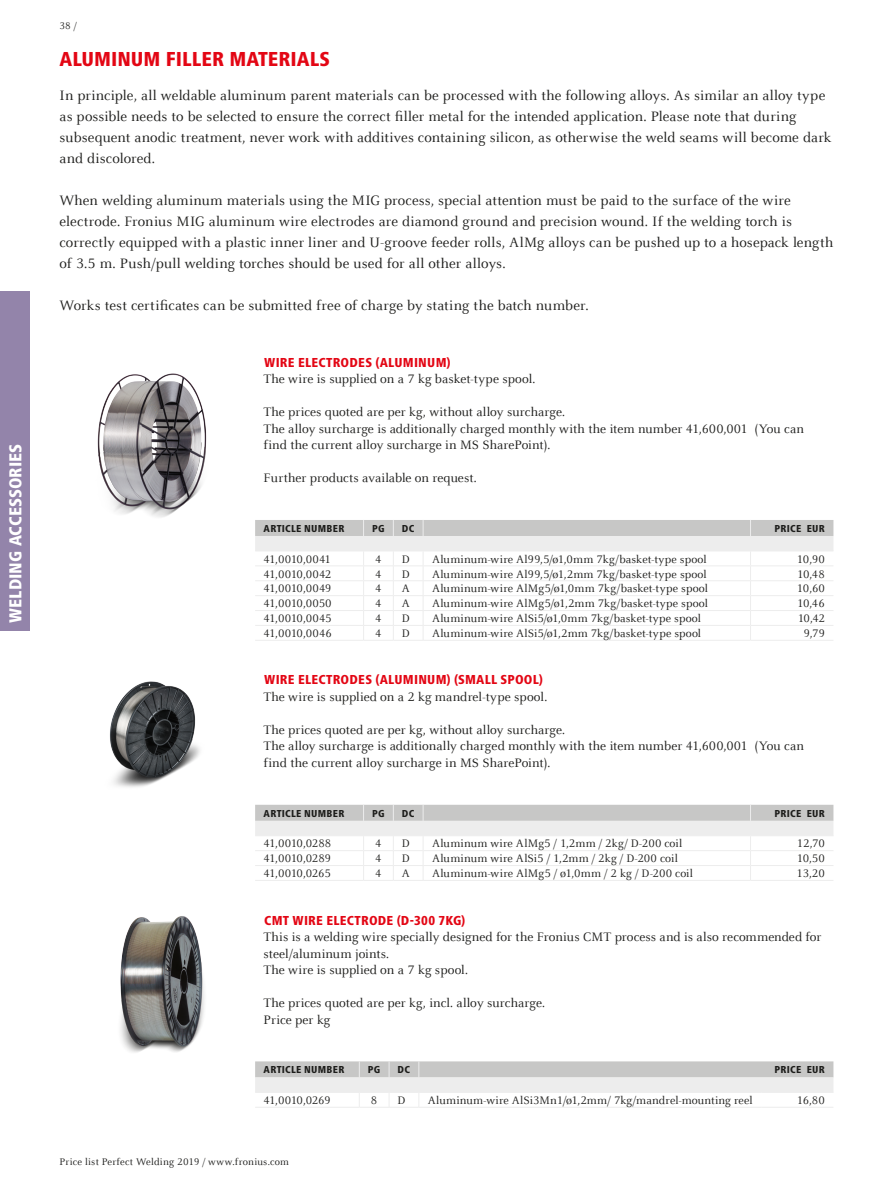
<style>
.page{position:relative;width:893px;height:1187px;background:#fff}
.page>*{position:absolute;margin:0;border:0;box-sizing:border-box;transform-origin:0 0}
.Beschreibung{font:800 condensed 21px "Frutiger Next LTW1 G";color:#e30614}
.t1{font:800 condensed 18px "Frutiger Next LTW1 G";color:#fff}
.Werbetext_Fließtext{font:15px/21px "Celeste Offc Pro";letter-spacing:.005em;color:#1d1d1b}
.Inhalt{font:13.5px/16.5px "Celeste Offc Pro";color:#1d1d1b}
.Kopf{font:800 condensed 13.5px "Frutiger Next LTW1 G";letter-spacing:.015em;color:#e30614}
.Inhalt-2{font:12px "Celeste Offc Pro";letter-spacing:.005em;color:#1d1d1b}
.Inhalt-3{font:12px "Celeste Offc Pro";letter-spacing:-.04em;color:#1d1d1b}
.Inhalt-4{font:12px "Celeste Offc Pro";letter-spacing:-.03em;color:#1d1d1b}
.Inhalt-5{font:12px "Celeste Offc Pro";letter-spacing:-.035em;color:#1d1d1b}
.Kopf-2{font:800 condensed 10.5px "Frutiger Next LTW1 G";letter-spacing:.025em;color:#1d1d1b}
.t2{font:10.5px "Celeste Offc Pro";letter-spacing:.02em;color:#1d1d1b}
</style>
<div class="page">
<div style="left:0;top:291px;width:30px;height:339px;background:#9384aa"></div>
<svg style="left:255px;top:520px;width:578px;height:121px"></svg>
<hr style="left:393px;top:640px;width:30px;height:1px;background:#ededed">
<hr style="left:423px;top:640px;width:327px;height:1px;background:#ededed">
<hr style="left:750px;top:640px;width:83px;height:1px;background:#ededed">
<img style="left:97px;top:373px;width:110px;height:144px">
<svg style="left:255px;top:804px;width:578px;height:77px"></svg>
<hr style="left:393px;top:880px;width:30px;height:1px;background:#ededed">
<hr style="left:423px;top:880px;width:327px;height:1px;background:#ededed">
<hr style="left:750px;top:880px;width:83px;height:1px;background:#ededed">
<img style="left:110px;top:681px;width:90px;height:106px">
<svg style="left:255px;top:1061px;width:578px;height:45px"></svg>
<hr style="left:389px;top:1091px;width:30px;height:1px;background:#ededed">
<hr style="left:419px;top:1091px;width:342px;height:1px;background:#ededed">
<hr style="left:761px;top:1091px;width:72px;height:1px;background:#ededed">
<hr style="left:255px;top:1106px;width:104px;height:1px;background:#ededed">
<hr style="left:359px;top:1106px;width:30px;height:1px;background:#ededed">
<hr style="left:389px;top:1106px;width:30px;height:1px;background:#ededed">
<hr style="left:419px;top:1106px;width:342px;height:1px;background:#ededed">
<hr style="left:761px;top:1106px;width:72px;height:1px;background:#ededed">
<img style="left:120px;top:916px;width:84px;height:137px">
<p class="t1" style="left:5px;top:622px;width:179px;rotate:-90deg">Welding accessories</p>
<p class="t2" style="left:60px;top:19px;width:19px">38 /</p>
<p class="Beschreibung" style="left:60px;top:47px;width:272px">ALUMINUM FILLER MATERIALS</p>
<p class="Werbetext_Fließtext" style="left:60px;top:85px;width:773px">In principle, all weldable aluminum parent materials can be processed with the following alloys. As similar an alloy type as possible needs to be selected to ensure the correct filler metal for the intended application. Please note that during subsequent anodic treatment, never work with additives containing silicon, as otherwise the weld seams will become dark and discolored.</p>
<p class="Werbetext_Fließtext" style="left:60px;top:190px;width:775px">When welding aluminum materials using the MIG process, special attention must be paid to the surface of the wire electrode. Fronius MIG aluminum wire electrodes are diamond ground and precision wound. If the welding torch is correctly equipped with a plastic inner liner and U-groove feeder rolls, AlMg alloys can be pushed up to a hosepack length of 3.5 m. Push/pull welding torches should be used for all other alloys.</p>
<p class="Werbetext_Fließtext" style="left:60px;top:295px;width:530px">Works test certificates can be submitted free of charge by stating the batch number.</p>
<p class="Kopf" style="left:264px;top:354px;width:188px">WIRE ELECTRODES (ALUMINUM)</p>
<p class="Inhalt" style="left:264px;top:370px;width:273px">The wire is supplied on a 7 kg basket-type spool.</p>
<p class="Inhalt" style="left:264px;top:403px;width:303px">The prices quoted are per kg, without alloy surcharge.</p>
<p class="Inhalt" style="left:264px;top:420px;width:542px">The alloy surcharge is additionally charged monthly with the item number 41,600,001 (You can find the current alloy surcharge in MS SharePoint).</p>
<p class="Inhalt" style="left:264px;top:469px;width:215px">Further products available on request.</p>
<p class="Kopf-2" style="left:264px;top:522px;width:82px">ARTICLE NUMBER</p>
<p class="Kopf-2" style="left:372px;top:522px;width:14px">PG</p>
<p class="Kopf-2" style="left:402px;top:522px;width:14px">DC</p>
<p class="Kopf-2" style="left:775px;top:522px;width:52px">PRICE EUR</p>
<p class="Inhalt-3" style="left:264px;top:551px;width:69px">41,0010,0041</p>
<p class="Inhalt-2" style="left:375px;top:551px;width:8px">4</p>
<p class="Inhalt-2" style="left:402px;top:551px;width:9px">D</p>
<p class="Inhalt-2" style="left:432px;top:551px;width:276px">Aluminum-wire Al99,5/ø1,0mm 7kg/basket-type spool</p>
<p class="Inhalt-2" style="left:797px;top:551px;width:29px">10,90</p>
<p class="Inhalt-3" style="left:264px;top:566px;width:69px">41,0010,0042</p>
<p class="Inhalt-2" style="left:375px;top:566px;width:8px">4</p>
<p class="Inhalt-2" style="left:402px;top:566px;width:9px">D</p>
<p class="Inhalt-2" style="left:432px;top:566px;width:276px">Aluminum-wire Al99,5/ø1,2mm 7kg/basket-type spool</p>
<p class="Inhalt-2" style="left:797px;top:566px;width:29px">10,48</p>
<p class="Inhalt-3" style="left:264px;top:581px;width:69px">41,0010,0049</p>
<p class="Inhalt-2" style="left:375px;top:581px;width:8px">4</p>
<p class="Inhalt-2" style="left:402px;top:581px;width:10px">A</p>
<p class="Inhalt-2" style="left:432px;top:581px;width:277px">Aluminum-wire AlMg5/ø1,0mm 7kg/basket-type spool</p>
<p class="Inhalt-2" style="left:797px;top:581px;width:29px">10,60</p>
<p class="Inhalt-2" style="left:264px;top:596px;width:70px">41,0010,0050</p>
<p class="Inhalt-2" style="left:375px;top:596px;width:8px">4</p>
<p class="Inhalt-2" style="left:402px;top:596px;width:10px">A</p>
<p class="Inhalt-2" style="left:432px;top:596px;width:277px">Aluminum-wire AlMg5/ø1,2mm 7kg/basket-type spool</p>
<p class="Inhalt-2" style="left:797px;top:596px;width:29px">10,46</p>
<p class="Inhalt-5" style="left:264px;top:611px;width:69px">41,0010,0045</p>
<p class="Inhalt-2" style="left:375px;top:611px;width:8px">4</p>
<p class="Inhalt-2" style="left:402px;top:611px;width:9px">D</p>
<p class="Inhalt-2" style="left:432px;top:611px;width:270px">Aluminum-wire AlSi5/ø1,0mm 7kg/basket-type spool</p>
<p class="Inhalt-2" style="left:798px;top:611px;width:29px">10,42</p>
<p class="Inhalt-2" style="left:264px;top:626px;width:70px">41,0010,0046</p>
<p class="Inhalt-2" style="left:375px;top:626px;width:8px">4</p>
<p class="Inhalt-2" style="left:402px;top:626px;width:9px">D</p>
<p class="Inhalt-2" style="left:432px;top:626px;width:270px">Aluminum-wire AlSi5/ø1,2mm 7kg/basket-type spool</p>
<p class="Inhalt-2" style="left:804px;top:626px;width:23px">9,79</p>
<p class="Kopf" style="left:264px;top:672px;width:280px">WIRE ELECTRODES (ALUMINUM) (SMALL SPOOL)</p>
<p class="Inhalt" style="left:264px;top:688px;width:285px">The wire is supplied on a 2 kg mandrel-type spool.</p>
<p class="Inhalt" style="left:264px;top:721px;width:303px">The prices quoted are per kg, without alloy surcharge.</p>
<p class="Inhalt" style="left:264px;top:737px;width:542px">The alloy surcharge is additionally charged monthly with the item number 41,600,001 (You can find the current alloy surcharge in MS SharePoint).</p>
<p class="Kopf-2" style="left:264px;top:807px;width:82px">ARTICLE NUMBER</p>
<p class="Kopf-2" style="left:372px;top:807px;width:14px">PG</p>
<p class="Kopf-2" style="left:402px;top:807px;width:14px">DC</p>
<p class="Kopf-2" style="left:775px;top:807px;width:52px">PRICE EUR</p>
<p class="Inhalt-4" style="left:264px;top:836px;width:69px">41,0010,0288</p>
<p class="Inhalt-2" style="left:375px;top:836px;width:8px">4</p>
<p class="Inhalt-2" style="left:402px;top:836px;width:9px">D</p>
<p class="Inhalt-2" style="left:432px;top:836px;width:252px">Aluminum wire AlMg5 / 1,2mm / 2kg/ D-200 coil</p>
<p class="Inhalt-2" style="left:797px;top:836px;width:30px">12,70</p>
<p class="Inhalt-4" style="left:264px;top:851px;width:69px">41,0010,0289</p>
<p class="Inhalt-2" style="left:375px;top:851px;width:8px">4</p>
<p class="Inhalt-2" style="left:402px;top:851px;width:9px">D</p>
<p class="Inhalt-2" style="left:432px;top:851px;width:247px">Aluminum wire AlSi5 / 1,2mm / 2kg / D-200 coil</p>
<p class="Inhalt-2" style="left:797px;top:851px;width:30px">10,50</p>
<p class="Inhalt-4" style="left:264px;top:866px;width:69px">41,0010,0265</p>
<p class="Inhalt-2" style="left:375px;top:866px;width:8px">4</p>
<p class="Inhalt-2" style="left:402px;top:866px;width:10px">A</p>
<p class="Inhalt-2" style="left:432px;top:866px;width:262px">Aluminum-wire AlMg5 / ø1,0mm / 2 kg / D-200 coil</p>
<p class="Inhalt-2" style="left:796px;top:866px;width:30px">13,20</p>
<p class="Kopf" style="left:264px;top:912px;width:203px">CMT WIRE ELECTRODE (D-300 7KG)</p>
<p class="Inhalt" style="left:264px;top:928px;width:559px">This is a welding wire specially designed for the Fronius CMT process and is also recommended for steel/aluminum joints.</p>
<p class="Inhalt" style="left:264px;top:961px;width:206px">The wire is supplied on a 7 kg spool.</p>
<p class="Inhalt" style="left:264px;top:994px;width:283px">The prices quoted are per kg, incl. alloy surcharge.</p>
<p class="Inhalt" style="left:264px;top:1010px;width:68px">Price per kg</p>
<p class="Kopf-2" style="left:264px;top:1063px;width:82px">ARTICLE NUMBER</p>
<p class="Kopf-2" style="left:368px;top:1063px;width:14px">PG</p>
<p class="Kopf-2" style="left:398px;top:1063px;width:14px">DC</p>
<p class="Kopf-2" style="left:775px;top:1063px;width:52px">PRICE EUR</p>
<p class="Inhalt-3" style="left:264px;top:1092px;width:69px">41,0010,0269</p>
<p class="Inhalt-2" style="left:371px;top:1092px;width:8px">8</p>
<p class="Inhalt-2" style="left:398px;top:1092px;width:9px">D</p>
<p class="Inhalt-2" style="left:428px;top:1092px;width:326px">Aluminum-wire AlSi3Mn1/ø1,2mm/ 7kg/mandrel-mounting reel</p>
<p class="Inhalt-2" style="left:797px;top:1092px;width:30px">16,80</p>
<p class="t2" style="left:60px;top:1155px;width:231px">Price list Perfect Welding 2019 / www.fronius.com</p>
</div>
